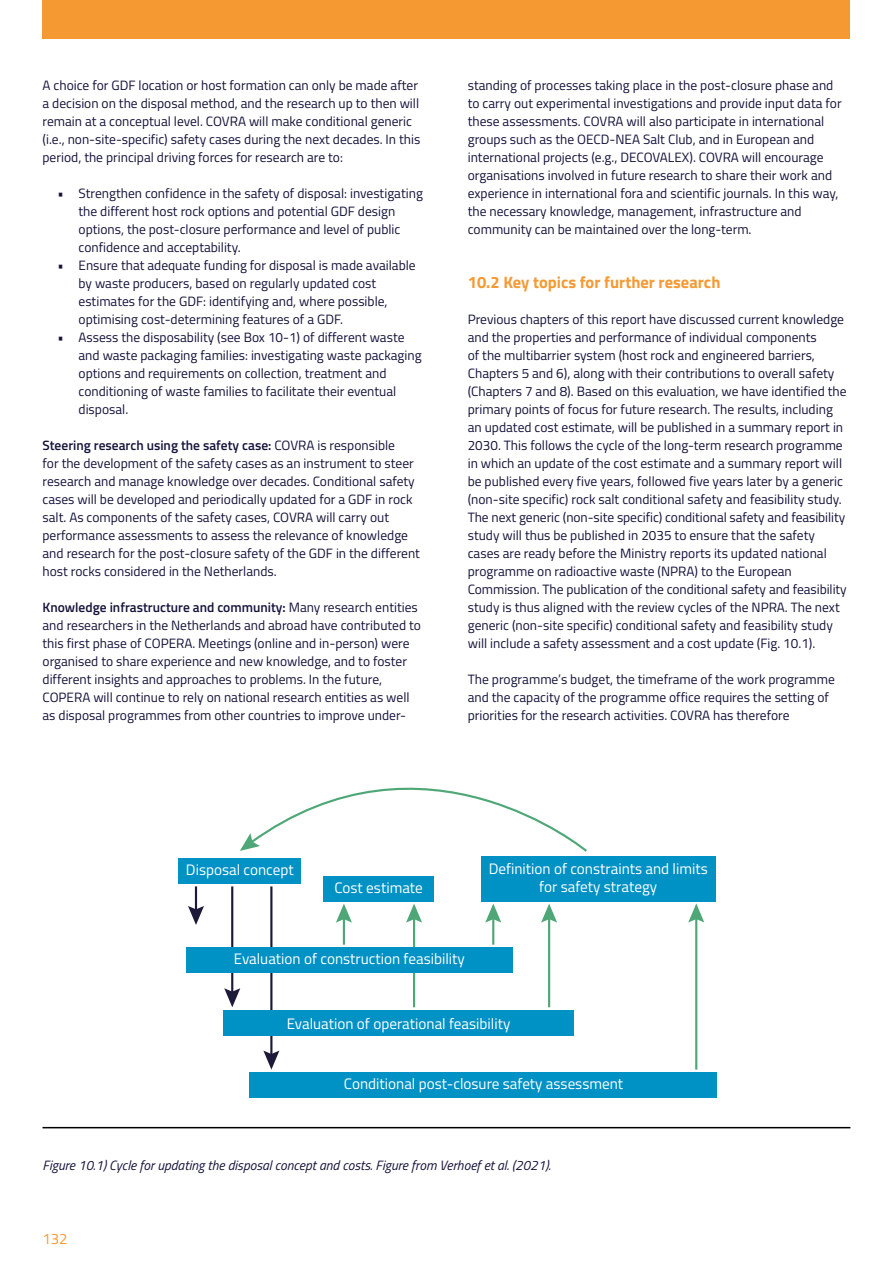
<style>
.page{position:relative;width:893px;height:1263px;background:#fff}
.page>*{position:absolute;margin:0;border:0;box-sizing:border-box;transform-origin:0 0}
.t1{font:700 16.5px "Titillium";color:#f59a33}
.t2{font:15.15px/18.1px "Titillium";color:#fff;text-align:center}
.t3{font:15px "Titillium";color:#f59a33}
.t4{font:13.5px/18px "Titillium";color:#14133b}
.t5{font:italic 13.5px "Titillium";color:#14133b}
.s1{font-weight:600}
</style>
<div class="page">
<div style="left:43px;top:0;width:807px;height:38px;background:#f59a33"></div>
<hr style="left:43px;top:1127px;width:807px;height:1px;background:#000">
<div style="left:481px;top:856px;width:234px;height:45px;background:#0091c5"></div>
<div style="left:178px;top:858px;width:123px;height:26px;background:#0091c5"></div>
<div style="left:249px;top:1072px;width:468px;height:26px;background:#0091c5"></div>
<div style="left:323px;top:876px;width:111px;height:25px;background:#0091c5"></div>
<hr style="left:195px;top:886px;width:2px;height:26px;background:#1d1a39">
<svg style="left:188px;top:906px;width:16px;height:19px"></svg>
<hr style="left:343px;top:916px;width:2px;height:29px;background:#4fa777">
<svg style="left:336px;top:903px;width:16px;height:19px"></svg>
<hr style="left:492px;top:916px;width:2px;height:29px;background:#4fa777">
<svg style="left:485px;top:903px;width:16px;height:19px"></svg>
<hr style="left:413px;top:916px;width:2px;height:91px;background:#4fa777">
<svg style="left:406px;top:903px;width:16px;height:19px"></svg>
<hr style="left:548px;top:916px;width:2px;height:91px;background:#4fa777">
<svg style="left:541px;top:903px;width:16px;height:19px"></svg>
<hr style="left:695px;top:916px;width:2px;height:153px;background:#4fa777">
<svg style="left:688px;top:903px;width:16px;height:19px"></svg>
<hr style="left:231px;top:886px;width:2px;height:108px;background:#1d1a39">
<svg style="left:224px;top:988px;width:16px;height:19px"></svg>
<hr style="left:270px;top:886px;width:2px;height:171px;background:#1d1a39">
<svg style="left:263px;top:1050px;width:16px;height:19px"></svg>
<div style="left:186px;top:947px;width:327px;height:25px;background:#0091c5"></div>
<div style="left:223px;top:1009px;width:351px;height:26px;background:#0091c5"></div>
<svg style="left:240px;top:787px;width:347px;height:65px"></svg>
<p class="t4" style="left:43px;top:76px;width:379px">A choice for GDF location or host formation can only be made after a decision on the disposal method, and the research up to then will remain at a conceptual level. COVRA will make conditional generic (i.e., non-site-specific) safety cases during the next decades. In this period, the principal driving forces for research are to:</p>
<p class="t4" style="left:79px;top:184px;width:346px;text-indent:-21px">• Strengthen confidence in the safety of disposal: investigating the different host rock options and potential GDF design options, the post-closure performance and level of public confidence and acceptability.</p>
<p class="t4" style="left:79px;top:256px;width:339px;text-indent:-21px">• Ensure that adequate funding for disposal is made available by waste producers, based on regularly updated cost estimates for the GDF: identifying and, where possible, optimising cost-determining features of a GDF.</p>
<p class="t4" style="left:79px;top:328px;width:345px;text-indent:-21px">• Assess the disposability (see Box 10-1) of different waste and waste packaging families: investigating waste packaging options and requirements on collection, treatment and conditioning of waste families to facilitate their eventual disposal.</p>
<p class="t4" style="left:43px;top:436px;width:379px"><span class="s1">Steering research using the safety case:</span> COVRA is responsible<br>for the development of the safety cases as an instrument to steer research and manage knowledge over decades. Conditional safety cases will be developed and periodically updated for a GDF in rock salt. As components of the safety cases, COVRA will carry out performance assessments to assess the relevance of knowledge and research for the post-closure safety of the GDF in the different host rocks considered in the Netherlands.</p>
<p class="t4" style="left:43px;top:598px;width:380px"><span class="s1">Knowledge infrastructure and community:</span> Many research entities and researchers in the Netherlands and abroad have contributed to this first phase of COPERA. Meetings (online and in-person) were organised to share experience and new knowledge, and to foster different insights and approaches to problems. In the future, COPERA will continue to rely on national research entities as well as disposal programmes from other countries to improve under-</p>
<p class="t4" style="left:468px;top:75px;width:375px">standing of processes taking place in the post-closure phase and to carry out experimental investigations and provide input data for these assessments. COVRA will also participate in international groups such as the OECD-NEA Salt Club, and in European and international projects (e.g., DECOVALEX). COVRA will encourage organisations involved in future research to share their work and experience in international fora and scientific journals. In this way, the necessary knowledge, management, infrastructure and community can be maintained over the long-term.</p>
<p class="t1" style="left:468px;top:270px;width:254px">10.2 Key topics for further research</p>
<p class="t4" style="left:468px;top:310px;width:380px">Previous chapters of this report have discussed current knowledge and the properties and performance of individual components<br>of the multibarrier system (host rock and engineered barriers, Chapters 5 and 6), along with their contributions to overall safety (Chapters 7 and 8). Based on this evaluation, we have identified the primary points of focus for future research. The results, including an updated cost estimate, will be published in a summary report in 2030. This follows the cycle of the long-term research programme in which an update of the cost estimate and a summary report will be published every five years, followed five years later by a generic (non-site specific) rock salt conditional safety and feasibility study.<br>The next generic (non-site specific) conditional safety and feasibility study will thus be published in 2035 to ensure that the safety cases are ready before the Ministry reports its updated national programme on radioactive waste (NPRA) to the European Commission. The publication of the conditional safety and feasibility study is thus aligned with the review cycles of the NPRA. The next generic (non-site specific) conditional safety and feasibility study will include a safety assessment and a cost update (Fig. 10.1).</p>
<p class="t4" style="left:468px;top:670px;width:369px">The programme’s budget, the timeframe of the work programme and the capacity of the programme office requires the setting of priorities for the research activities. COVRA has therefore</p>
<p class="t2" style="left:186px;top:860px;width:109px">Disposal concept</p>
<p class="t2" style="left:334px;top:878px;width:90px">Cost estimate</p>
<p class="t2" style="left:489px;top:859px;width:221px">Definition of constraints and limits for safety strategy</p>
<p class="t2" style="left:234px;top:949px;width:233px">Evaluation of construction feasibility</p>
<p class="t2" style="left:287px;top:1013px;width:225px">Evaluation of operational feasibility</p>
<p class="t2" style="left:344px;top:1074px;width:281px">Conditional post-closure safety assessment</p>
<p class="t5" style="left:43px;top:1155px;width:510px">Figure 10.1) Cycle for updating the disposal concept and costs. Figure from Verhoef et al. (2021).</p>
<p class="t3" style="left:43px;top:1228px;width:27px">132</p>
</div>
